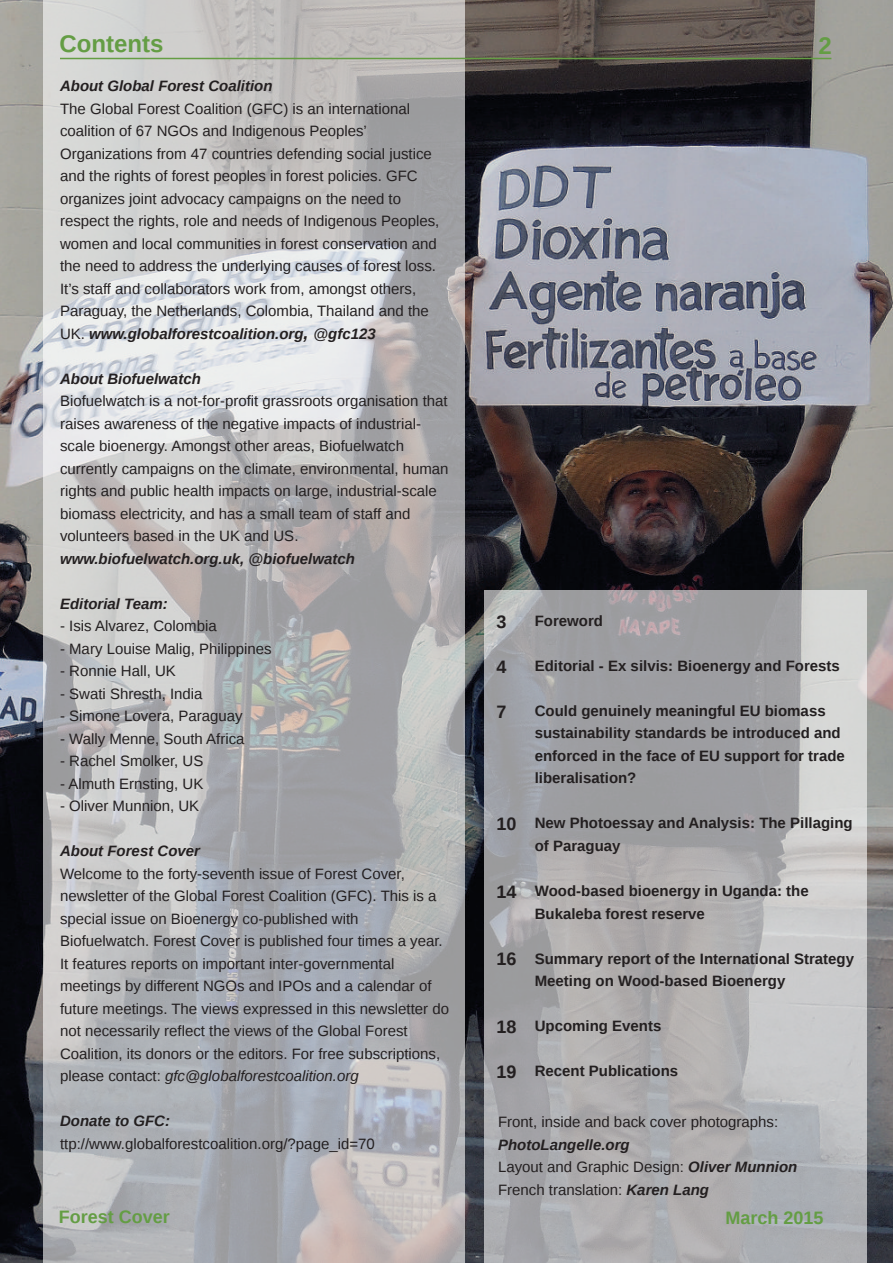
<style>
.page{position:relative;width:893px;height:1263px;background:#fff}
.page>*{position:absolute;margin:0;border:0;box-sizing:border-box;transform-origin:0 0}
.t1{font:700 24px "Liberation Sans";color:#649d44}
.t2{font:700 18px "Liberation Sans";color:#649d44}
.t3{font:700 18px "Liberation Sans";color:#231f20}
.t4{font:15px/22.5px "Liberation Sans";color:#231f20}
.t5{font:700 15px/22.5px "Liberation Sans";color:#231f20}
.t6{font:italic 700 15px "Liberation Sans";color:#231f20}
.s1{font-weight:700;font-style:italic}
.s2{font-weight:700;font-style:italic;font-size:18px}
.s3{font-style:italic}
</style>
<div class="page">
<img style="left:0;top:0;width:893px;height:1263px">
<div style="left:485px;top:590px;width:382px;height:673px;background:#fff;opacity:.6"></div>
<div style="left:44px;top:0;width:421px;height:1263px;background:#fff;opacity:.6"></div>
<hr style="left:60px;top:58px;width:771px;height:1px;background:#649d44">
<h1 class="t1" style="left:60px;top:30px;width:105px">Contents</h1>
<p class="t6" style="left:60px;top:78px;width:214px">About Global Forest Coalition</p>
<p class="t4" style="left:60px;top:97px;width:381px">The Global Forest Coalition (GFC) is an international coalition of 67 NGOs and Indigenous Peoples’ Organizations from 47 countries defending social justice and the rights of forest peoples in forest policies. GFC organizes joint advocacy campaigns on the need to respect the rights, role and needs of Indigenous Peoples, women and local communities in forest conservation and the need to address the underlying causes of forest loss.<br>It’s staff and collaborators work from, amongst others, Paraguay, the Netherlands, Colombia, Thailand and the UK. <span class="s1">www.globalforestcoalition.org</span><span class="s2">,</span> <span class="s1">@gfc123</span></p>
<p class="t6" style="left:60px;top:370px;width:142px">About Biofuelwatch</p>
<p class="t4" style="left:60px;top:390px;width:390px">Biofuelwatch is a not-for-profit grassroots organisation that raises awareness of the negative impacts of industrial&shy;scale bioenergy. Amongst other areas, Biofuelwatch currently campaigns on the climate, environmental, human rights and public health impacts on large, industrial-scale biomass electricity, and has a small team of staff and volunteers based in the UK and US.</p>
<p class="t6" style="left:60px;top:550px;width:296px">www.biofuelwatch.org.uk, @biofuelwatch</p>
<p class="t6" style="left:60px;top:595px;width:109px">Editorial Team:</p>
<p class="t4" style="left:60px;top:615px;width:158px">- Isis Alvarez, Colombia</p>
<p class="t4" style="left:60px;top:637px;width:213px">- Mary Louise Malig, Philippines</p>
<p class="t4" style="left:60px;top:660px;width:117px">- Ronnie Hall, UK</p>
<p class="t4" style="left:60px;top:682px;width:144px">- Swati Shresth, India</p>
<p class="t4" style="left:60px;top:705px;width:184px">- Simone Lovera, Paraguay</p>
<p class="t4" style="left:60px;top:727px;width:186px">- Wally Menne, South Africa</p>
<p class="t4" style="left:60px;top:750px;width:145px">- Rachel Smolker, US</p>
<p class="t4" style="left:60px;top:772px;width:145px">- Almuth Ernsting, UK</p>
<p class="t4" style="left:60px;top:795px;width:141px">- Oliver Munnion, UK</p>
<p class="t6" style="left:60px;top:843px;width:142px">About Forest Cover</p>
<p class="t4" style="left:60px;top:862px;width:391px">Welcome to the forty-seventh issue of Forest Cover, newsletter of the Global Forest Coalition (GFC). This is a special issue on Bioenergy co-published with Biofuelwatch. Forest Cover is published four times a year.<br>It features reports on important inter-governmental meetings by different NGOs and IPOs and a calendar of future meetings. The views expressed in this newsletter do not necessarily reflect the views of the Global Forest Coalition, its donors or the editors. For free subscriptions, please contact: <span class="s3">gfc@globalforestcoalition.org</span></p>
<p class="t6" style="left:60px;top:1113px;width:111px">Donate to GFC:</p>
<p class="t4" style="left:60px;top:1132px;width:316px">ttp://www.globalforestcoalition.org/?page_id=70</p>
<p class="t2" style="left:59px;top:1207px;width:113px">Forest Cover</p>
<h1 class="t1" style="left:818px;top:32px;width:15px">2</h1>
<p class="t3" style="left:497px;top:611px;width:12px">3</p>
<p class="t3" style="left:497px;top:656px;width:12px">4</p>
<p class="t3" style="left:497px;top:701px;width:12px">7</p>
<p class="t5" style="left:535px;top:609px;width:70px">Foreword</p>
<p class="t5" style="left:535px;top:654px;width:307px">Editorial - Ex silvis: Bioenergy and Forests</p>
<p class="t5" style="left:535px;top:699px;width:312px">Could genuinely meaningful EU biomass sustainability standards be introduced and enforced in the face of EU support for trade liberalisation?</p>
<p class="t5" style="left:535px;top:812px;width:319px">New Photoessay and Analysis: The Pillaging of Paraguay</p>
<p class="t5" style="left:535px;top:879px;width:275px">Wood-based bioenergy in Uganda: the<br>Bukaleba forest reserve</p>
<p class="t5" style="left:535px;top:947px;width:321px">Summary report of the International Strategy<br>Meeting on Wood-based Bioenergy</p>
<p class="t5" style="left:535px;top:1014px;width:128px">Upcoming Events</p>
<p class="t5" style="left:535px;top:1059px;width:145px">Recent Publications</p>
<p class="t3" style="left:497px;top:814px;width:22px">10</p>
<p class="t3" style="left:497px;top:881px;width:22px">14</p>
<p class="t3" style="left:497px;top:949px;width:22px">16</p>
<p class="t3" style="left:497px;top:1016px;width:22px">18</p>
<p class="t3" style="left:497px;top:1061px;width:22px">19</p>
<p class="t4" style="left:498px;top:1110px;width:282px">Front, inside and back cover photographs:</p>
<p class="t4" style="left:498px;top:1133px;width:301px"><span class="s1">PhotoLangelle.org<br></span>Layout and Graphic Design: <span class="s1">Oliver Munnion<br></span>French translation: <span class="s1">Karen Lang</span></p>
<p class="t2" style="left:725px;top:1207px;width:100px">March 2015</p>
</div>
